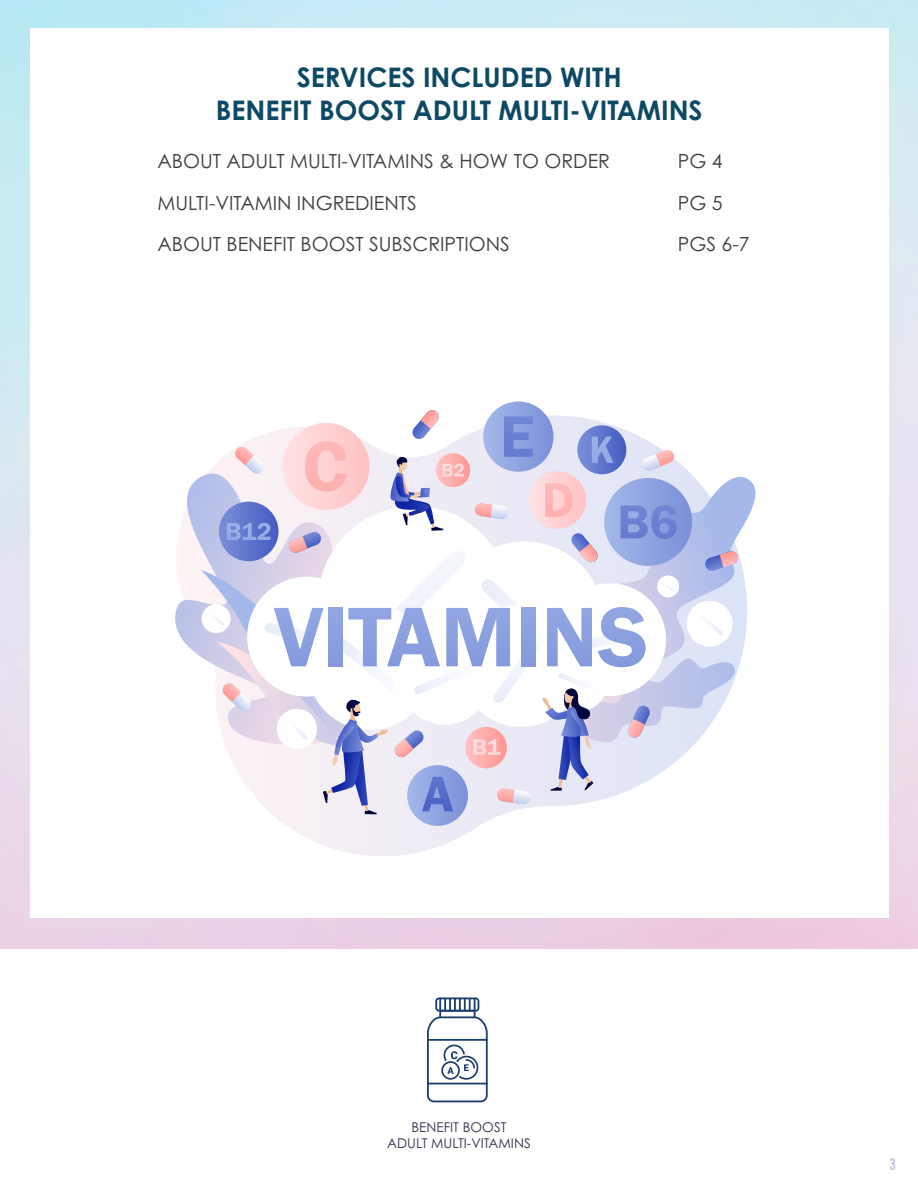
<style>
.page{position:relative;width:918px;height:1188px;background:#fff}
.page>*{position:absolute;margin:0;border:0;box-sizing:border-box;transform-origin:0 0}
.t1{font:700 27px "Century Gothic Pro";color:#0c4965}
.t2{font:19.5px "Century Gothic Pro";color:#413f41}
.t3{font:18px "Ancona Cd";color:#bcbedd}
.t4{font:13.5px "Century Gothic Pro";color:#35344f}
</style>
<div class="page">
<svg style="left:273px;top:476px;width:468px;height:380px"></svg>
<svg style="left:175px;top:477px;width:25px;height:179px"></svg>
<svg style="left:739px;top:477px;width:17px;height:257px"></svg>
<svg style="left:483px;top:401px;width:70px;height:71px"></svg>
<svg style="left:407px;top:765px;width:61px;height:61px"></svg>
<svg style="left:200px;top:410px;width:539px;height:404px"></svg>
<svg style="left:427px;top:998px;width:61px;height:104px"></svg>
<p class="t1" style="left:297px;top:61px;width:326px">SERVICES INCLUDED WITH</p>
<p class="t1" style="left:216px;top:93px;width:488px">BENEFIT BOOST ADULT MULTI-VITAMINS</p>
<p class="t2" style="left:158px;top:149px;width:454px">ABOUT ADULT MULTI-VITAMINS &amp; HOW TO ORDER</p>
<p class="t2" style="left:678px;top:149px;width:46px">PG 4</p>
<p class="t2" style="left:158px;top:191px;width:261px">MULTI-VITAMIN INGREDIENTS</p>
<p class="t2" style="left:678px;top:191px;width:46px">PG 5</p>
<p class="t2" style="left:158px;top:232px;width:354px">ABOUT BENEFIT BOOST SUBSCRIPTIONS</p>
<p class="t2" style="left:678px;top:232px;width:73px">PGS 6-7</p>
<p class="t4" style="left:412px;top:1119px;width:96px">BENEFIT BOOST</p>
<p class="t4" style="left:387px;top:1135px;width:145px">ADULT MULTI-VITAMINS</p>
<p class="t3" style="left:889px;top:1152px;width:8px">3</p>
</div>
